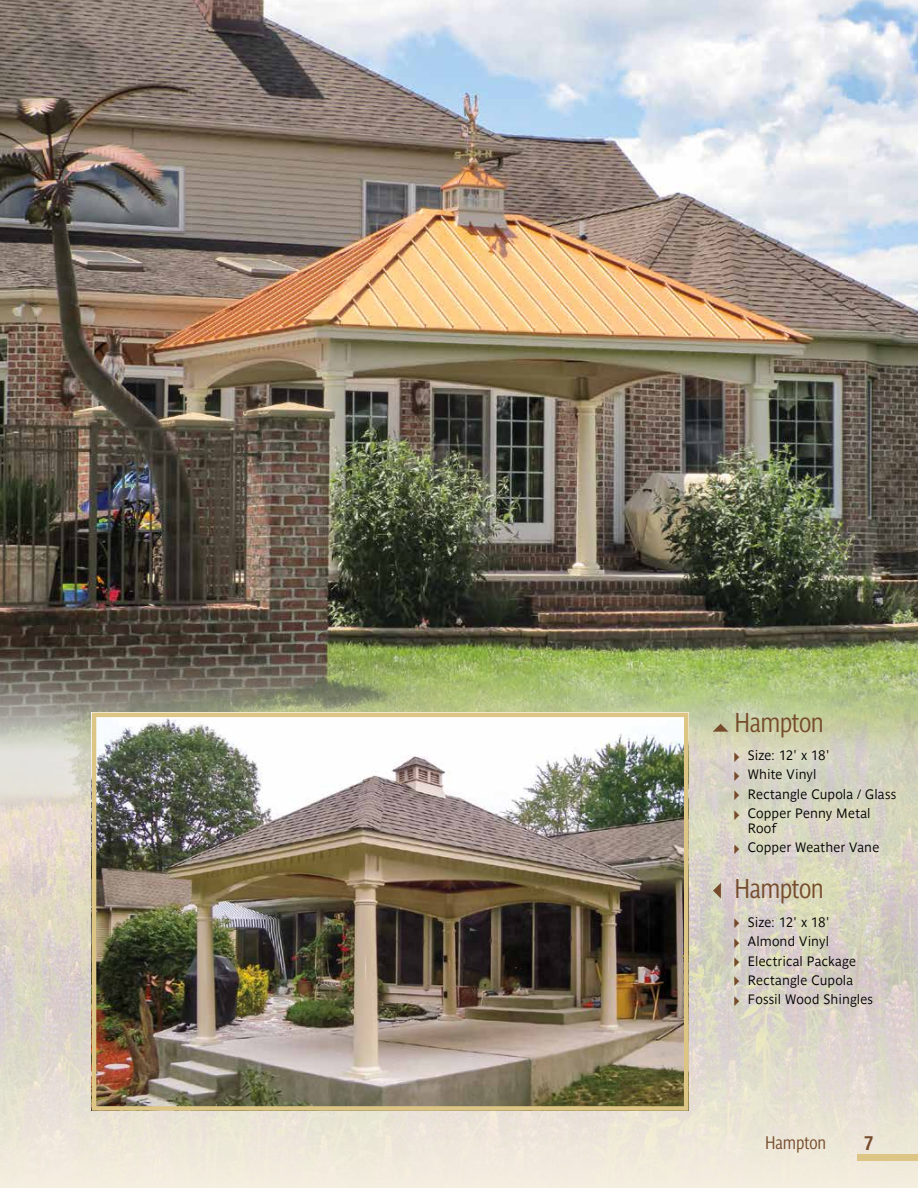
<style>
.page{position:relative;width:918px;height:1188px;background:#fff}
.page>*{position:absolute;margin:0;border:0;box-sizing:border-box;transform-origin:0 0}
.t1{font:27px "Parisine Std Narr Gris";letter-spacing:-.015em;color:#764b2c}
.t2{font:700 19.5px "Parisine Std Narr Gris";color:#764b2c}
.t3{font:18px "Parisine Std Narr Gris";letter-spacing:-.005em;color:#764b2c}
.t4{font:13.5px/19.4px "Parisine Std Gris";letter-spacing:.01em;color:#000}
</style>
<div class="page">
<img style="left:0;top:751px;width:918px;height:437px">
<img style="left:0;top:0;width:918px;height:751px">
<img style="left:97px;top:718px;width:586px;height:388px">
<div style="left:92px;top:713px;width:596px;height:398px;border:4px solid #ddc685"></div>
<div style="left:857px;top:1154px;width:61px;height:7px;background:#ddc685"></div>
<svg style="left:713px;top:724px;width:15px;height:8px"></svg>
<svg style="left:713px;top:883px;width:8px;height:15px"></svg>
<svg style="left:734px;top:752px;width:35px;height:52px;background:#d6d3c4"></svg>
<svg style="left:734px;top:810px;width:35px;height:14px"></svg>
<svg style="left:734px;top:844px;width:35px;height:14px"></svg>
<svg style="left:734px;top:919px;width:35px;height:13px"></svg>
<svg style="left:734px;top:938px;width:35px;height:33px"></svg>
<svg style="left:734px;top:977px;width:35px;height:13px"></svg>
<svg style="left:734px;top:996px;width:35px;height:14px"></svg>
<h1 class="t1" style="left:734px;top:707px;width:91px">Hampton</h1>
<p class="t4" style="left:748px;top:746px;width:150px">Size: 12' x 18'<br>White Vinyl<br>Rectangle Cupola / Glass<br>Copper Penny Metal</p>
<p class="t4" style="left:748px;top:819px;width:133px">Roof<br>Copper Weather Vane</p>
<h1 class="t1" style="left:734px;top:873px;width:91px">Hampton</h1>
<p class="t4" style="left:748px;top:913px;width:127px">Size: 12' x 18'<br>Almond Vinyl<br>Electrical Package<br>Rectangle Cupola<br>Fossil Wood Shingles</p>
<h3 class="t3" style="left:765px;top:1132px;width:63px">Hampton</h3>
<h2 class="t2" style="left:864px;top:1132px;width:11px">7</h2>
</div>
